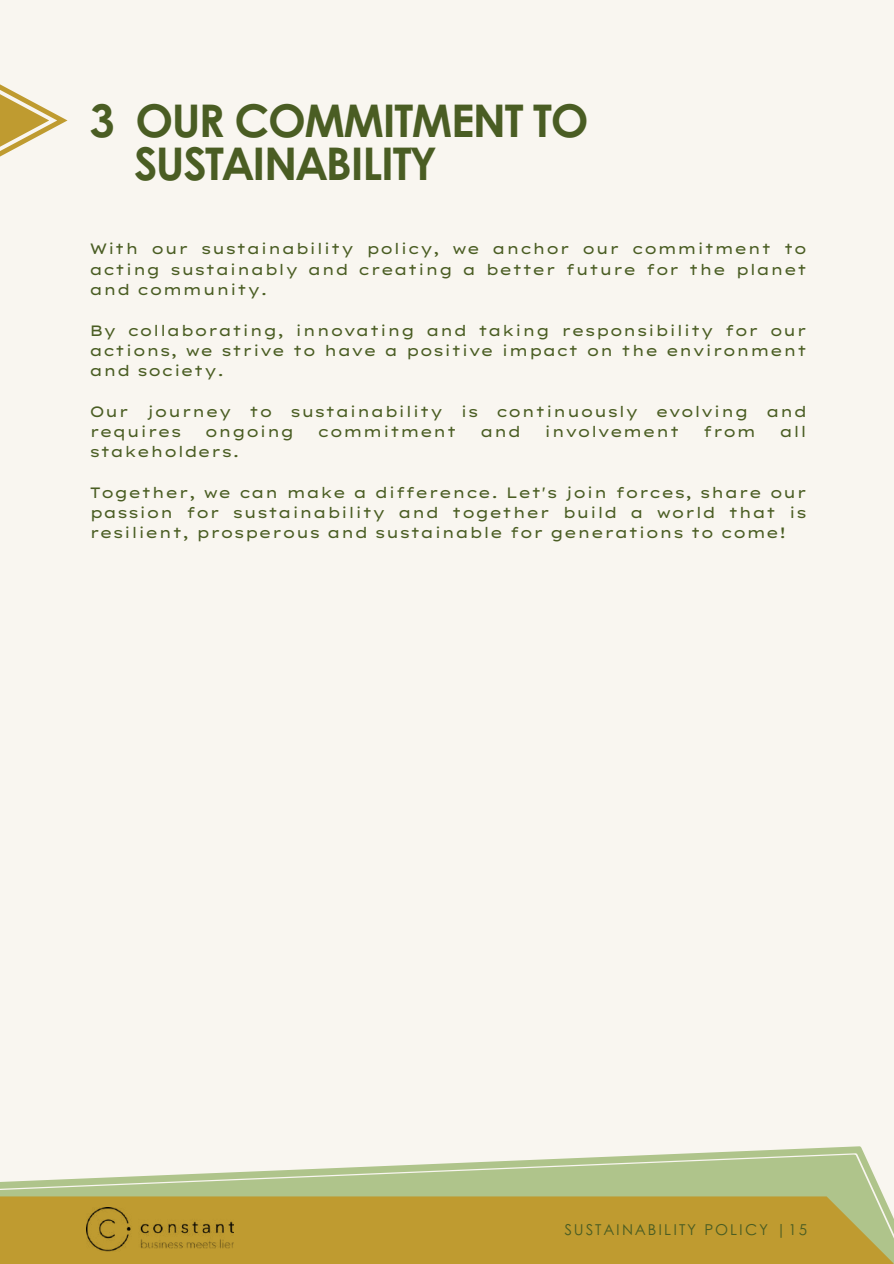
<style>
.page{position:relative;width:894px;height:1264px;background:#fff}
.page>*{position:absolute;margin:0;border:0;box-sizing:border-box;transform-origin:0 0}
.t1{font:700 45px/42.8px "Century Gothic";letter-spacing:-.035em;color:#4a5d23}
.t2{font:15px/20.2px "Lexend Tera";color:#4a5d23;text-align:justify}
.t3{font:15px "Century Gothic";letter-spacing:.14em;color:#4a5d23}
</style>
<div class="page">
<div style="left:0;top:0;width:893px;height:1263px;background:#f9f6f0"></div>
<svg style="left:0;top:84px;width:67px;height:73px"></svg>
<svg style="left:701px;top:1146px;width:163px;height:7px"></svg>
<svg style="left:0;top:1154px;width:884px;height:42px;fill:#afc48b"></svg>
<div style="left:0;top:1196px;width:893px;height:67px;background:#bf9b30"></div>
<img style="left:86px;top:1207px;width:148px;height:44px">
<h1 class="t1" style="left:134px;top:98px;width:456px;text-indent:-44px">3 OUR COMMITMENT TO<br>SUSTAINABILITY</h1>
<p class="t2" style="left:89px;top:239px;width:719px">With our sustainability policy, we anchor our commitment to acting sustainably and creating a better future for the planet and community.</p>
<p class="t2" style="left:89px;top:320px;width:719px">By collaborating, innovating and taking responsibility for our actions, we strive to have a positive impact on the environment and society.</p>
<p class="t2" style="left:89px;top:401px;width:719px">Our journey to sustainability is continuously evolving and requires</p>
<p class="t2" style="left:205px;top:421px;width:91px">ongoing</p>
<p class="t2" style="left:317px;top:421px;width:141px">commitment</p>
<p class="t2" style="left:480px;top:421px;width:43px">and</p>
<p class="t2" style="left:544px;top:421px;width:137px">involvement</p>
<p class="t2" style="left:702px;top:421px;width:55px">from</p>
<p class="t2" style="left:779px;top:421px;width:29px">all</p>
<p class="t2" style="left:89px;top:441px;width:152px">stakeholders.</p>
<p class="t2" style="left:89px;top:482px;width:719px">Together, we can make a difference. Let's join forces, share our passion for sustainability and together build a world that is resilient, prosperous and sustainable for generations to come!</p>
<p class="t3" style="left:564px;top:1217px;width:244px">SUSTAINABILITY POLICY |15</p>
</div>
